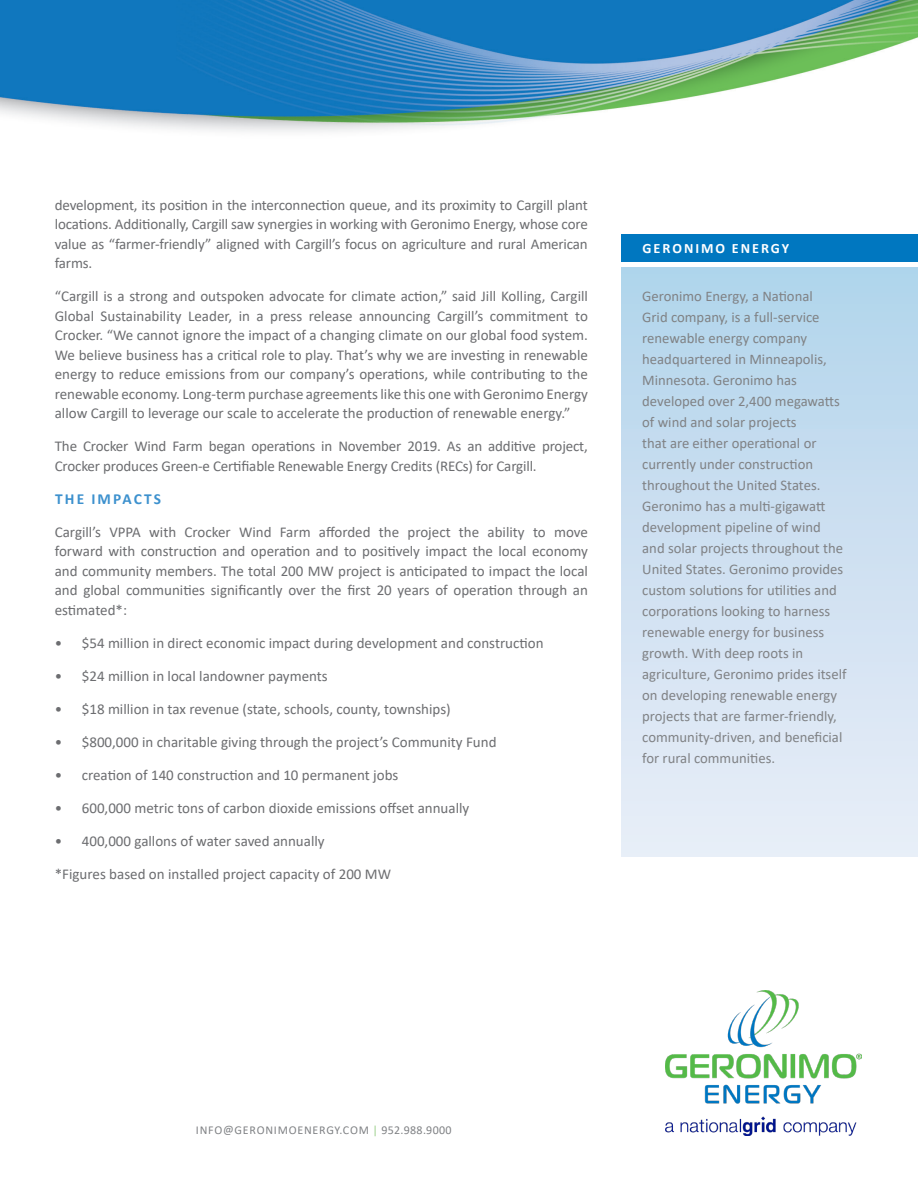
<style>
.page{position:relative;width:918px;height:1188px;background:#fff}
.page>*{position:absolute;margin:0;border:0;box-sizing:border-box;transform-origin:0 0}
.t1{font:700 15.3px "Calibri";letter-spacing:.14em;color:#3d91ce}
.t2{font:15px/19.5px "Calibri";color:#6c6d70;text-align:justify}
.t3{font:14.7px/21px "Calibri";color:#808285}
.t4{font:700 14.25px "Calibri";letter-spacing:.14em;color:#fff}
.t5{font:12px "Calibri";letter-spacing:.065em;color:#808285}
.s1{color:#9bcf8a}
</style>
<div class="page">
<div style="left:621px;top:267px;width:297px;height:589px;background:linear-gradient(to bottom,#b2d4eb,#eaedf8)"></div>
<div style="left:621px;top:234px;width:297px;height:28px;background:#0077c0"></div>
<img style="left:0;top:0;width:918px;height:132px">
<img style="left:666px;top:991px;width:195px;height:145px">
<p class="t2" style="left:55px;top:195px;width:535px">development, its position in the interconnection queue, and its proximity to Cargill plant locations. Additionally, Cargill saw synergies in working with Geronimo Energy, whose core value as “farmer-friendly” aligned with Cargill’s focus on agriculture and rural American farms.</p>
<p class="t2" style="left:55px;top:286px;width:535px">“Cargill is a strong and outspoken advocate for climate action,” said Jill Kolling, Cargill Global Sustainability Leader, in a press release announcing Cargill’s commitment to Crocker. “We cannot ignore the impact of a changing climate on our global food system.<br>We believe business has a critical role to play. That’s why we are investing in renewable energy to reduce emissions from our company’s operations, while contributing to the renewable economy. Long-term purchase agreements like this one with Geronimo Energy allow Cargill to leverage our scale to accelerate the production of renewable energy.”</p>
<p class="t2" style="left:55px;top:436px;width:535px">The Crocker Wind Farm began operations in November 2019. As an additive project,<br>Crocker produces Green-e Certifiable Renewable Energy Credits (RECs) for Cargill.</p>
<p class="t1" style="left:55px;top:488px;width:107px">THE IMPACTS</p>
<p class="t2" style="left:55px;top:522px;width:535px">Cargill’s VPPA with Crocker Wind Farm afforded the project the ability to move forward with construction and operation and to positively impact the local economy and community members. The total 200 MW project is anticipated to impact the local and global communities significantly over the first 20 years of operation through an estimated*:</p>
<p class="t2" style="left:55px;top:633px;width:490px">• $54 million in direct economic impact during development and construction</p>
<p class="t2" style="left:55px;top:666px;width:275px">• $24 million in local landowner payments</p>
<p class="t2" style="left:55px;top:699px;width:398px">• $18 million in tax revenue (state, schools, county, townships)</p>
<p class="t2" style="left:55px;top:732px;width:443px">• $800,000 in charitable giving through the project’s Community Fund</p>
<p class="t2" style="left:55px;top:765px;width:345px">• creation of 140 construction and 10 permanent jobs</p>
<p class="t2" style="left:55px;top:798px;width:416px">• 600,000 metric tons of carbon dioxide emissions offset annually</p>
<p class="t2" style="left:55px;top:831px;width:271px">• 400,000 gallons of water saved annually</p>
<p class="t2" style="left:55px;top:864px;width:338px">*Figures based on installed project capacity of 200 MW</p>
<p class="t4" style="left:643px;top:238px;width:148px">GERONIMO ENERGY</p>
<p class="t3" style="left:642px;top:285px;width:206px">Geronimo Energy, a National<br>Grid company, is a full-service renewable energy company headquartered in Minneapolis,<br>Minnesota. Geronimo has developed over 2,400 megawatts of wind and solar projects<br>that are either operational or currently under construction throughout the United States.<br>Geronimo has a multi-gigawatt development pipeline of wind and solar projects throughout the<br>United States. Geronimo provides custom solutions for utilities and corporations looking to harness renewable energy for business growth. With deep roots in agriculture, Geronimo prides itself on developing renewable energy projects that are farmer-friendly, community-driven, and beneficial for rural communities.</p>
<p class="t5" style="left:196px;top:1121px;width:257px">INFO@GERONIMOENERGY.COM <span class="s1">|</span> 952.988.9000</p>
</div>
